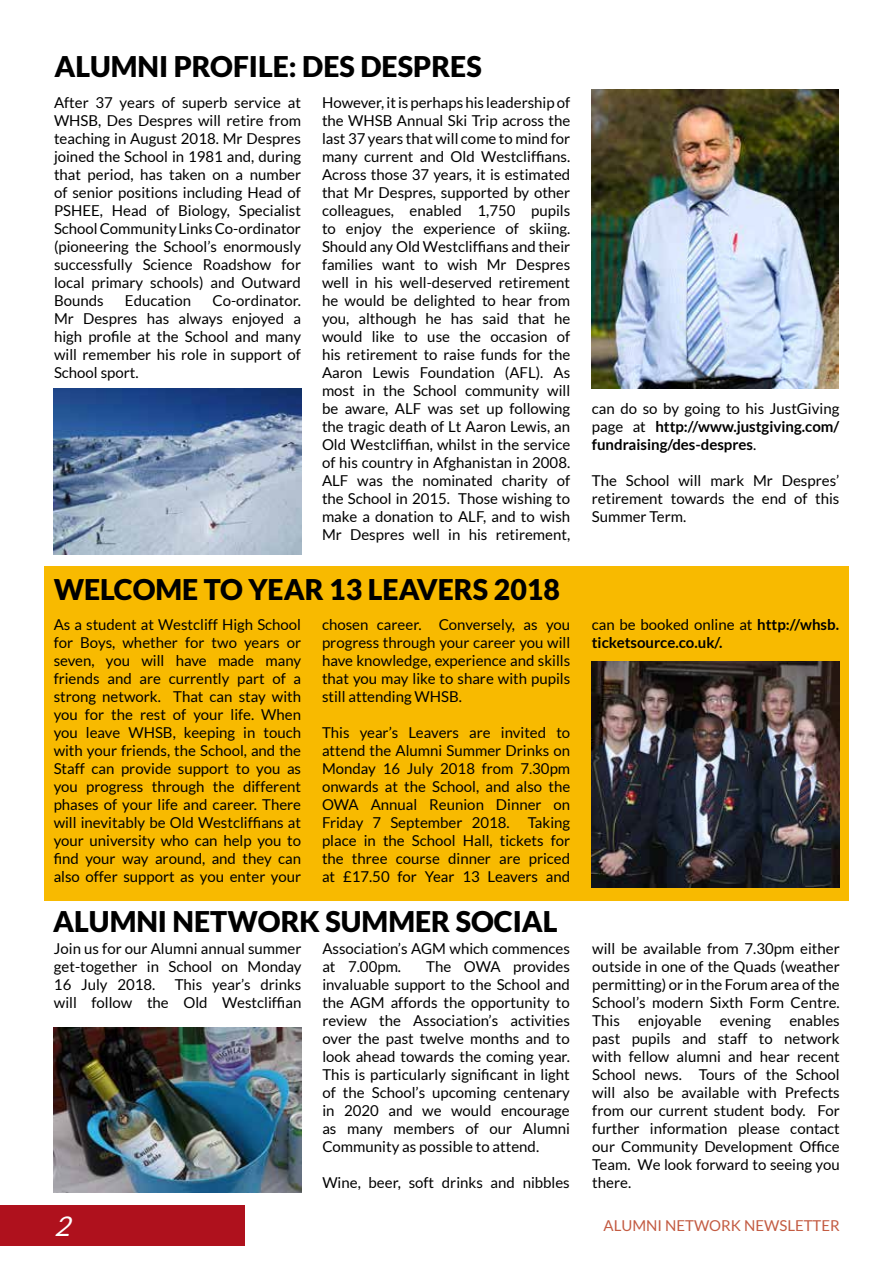
<style>
.page{position:relative;width:893px;height:1263px;background:#fff}
.page>*{position:absolute;margin:0;border:0;box-sizing:border-box;transform-origin:0 0}
.t1{font:900 28.5px "Lato";color:#000}
.t2{font:italic 27px "Lato";color:#fff}
.t3{font:15px/18px "Lato";color:#000;text-align:justify}
.t4{font:700 15px/18px "Lato";color:#000;text-align:justify}
.t5{font:15px "Lato";color:#c35b42}
.s1{font-weight:400}
</style>
<div class="page">
<div style="left:0;top:1205px;width:245px;height:40px;background:#af111d"></div>
<div style="left:44px;top:566px;width:804px;height:335px;background:#f8ba00"></div>
<img style="left:54px;top:1027px;width:247px;height:165px">
<img style="left:54px;top:389px;width:247px;height:166px">
<img style="left:592px;top:89px;width:246px;height:300px">
<img style="left:591px;top:661px;width:248px;height:227px">
<h1 class="t1" style="left:54px;top:50px;width:429px">ALUMNI PROFILE: DES DESPRES</h1>
<p class="t3" style="left:322px;top:93px;width:250px">However, it is perhaps his leadership of the WHSB Annual Ski Trip across the last 37 years that will come to mind for many current and Old Westcliffians.<br>Across those 37 years, it is estimated that Mr Despres, supported by other colleagues, enabled 1,750 pupils to enjoy the experience of skiing.<br>Should any Old Westcliffians and their families want to wish Mr Despres well in his well-deserved retirement he would be delighted to hear from you, although he has said that he would like to use the occasion of his retirement to raise funds for the Aaron Lewis Foundation (AFL). As most in the School community will be aware, ALF was set up following the tragic death of Lt Aaron Lewis, an Old Westcliffian, whilst in the service of his country in Afghanistan in 2008.<br>ALF was the nominated charity of the School in 2015. Those wishing to make a donation to ALF, and to wish Mr Despres well in his retirement,</p>
<p class="t3" style="left:54px;top:93px;width:249px">After 37 years of superb service at WHSB, Des Despres will retire from teaching in August 2018. Mr Despres joined the School in 1981 and, during that period, has taken on a number of senior positions including Head of PSHEE, Head of Biology, Specialist School Community Links Co-ordinator (pioneering the School’s enormously successfully Science Roadshow for local primary schools) and Outward Bounds</p>
<p class="t3" style="left:54px;top:291px;width:249px;text-indent:158px">Co-ordinator.<br>Mr Despres has always enjoyed a high profile at the School and many will remember his role in support of School sport.</p>
<p class="t3" style="left:125px;top:291px;width:68px">Education</p>
<h1 class="t1" style="left:54px;top:573px;width:508px">WELCOME TO YEAR 13 LEAVERS 2018</h1>
<p class="t3" style="left:54px;top:615px;width:249px">As a student at Westcliff High School for Boys, whether for two years or seven, you will have made many friends and are currently part of a strong network. That can stay with you for the rest of your life. When you leave WHSB, keeping in touch with your friends, the School, and the Staff can provide support to you as you progress through the different phases of your life and career. There will inevitably be Old Westcliffians at your university who can help you to find your way around, and they can also offer support as you enter your</p>
<p class="t3" style="left:322px;top:615px;width:250px">chosen career. Conversely, as you progress through your career you will have knowledge, experience and skills that you may like to share with pupils still attending WHSB.</p>
<p class="t3" style="left:322px;top:723px;width:250px">This year’s Leavers are invited to attend the Alumni Summer Drinks on Monday 16 July 2018 from 7.30pm onwards at the School, and also the OWA Annual Reunion Dinner on Friday 7 September 2018. Taking place in the School Hall, tickets for the three course dinner are priced at £17.50 for Year 13 Leavers and</p>
<h1 class="t1" style="left:53px;top:904px;width:506px">ALUMNI NETWORK SUMMER SOCIAL</h1>
<p class="t3" style="left:54px;top:939px;width:249px">Join us for our Alumni annual summer get-together in School on Monday 16 July 2018.</p>
<p class="t3" style="left:322px;top:939px;width:249px">Association’s AGM which commences at 7.00pm.</p>
<p class="t3" style="left:322px;top:957px;width:249px;text-indent:104px">The OWA provides invaluable support to the School and the AGM affords the opportunity to review the Association’s activities over the past twelve months and to look ahead towards the coming year.<br>This is particularly significant in light of the School’s upcoming centenary in 2020 and we would encourage as many members of our Alumni Community as possible to attend.</p>
<p class="t3" style="left:322px;top:1173px;width:249px">Wine, beer, soft drinks and nibbles</p>
<p class="t3" style="left:54px;top:975px;width:249px;text-align:right">This year’s drinks<br>will follow the Old Westcliffian</p>
<p class="t4" style="left:592px;top:399px;width:249px"><span class="s1">can do so by going to his JustGiving page at</span> http://www.justgiving.com/ fundraising/des-despres<span class="s1">.</span></p>
<p class="t3" style="left:592px;top:471px;width:249px">The School will mark Mr Despres’ retirement towards the end of this Summer Term.</p>
<p class="t4" style="left:592px;top:615px;width:249px"><span class="s1">can be booked online at</span> http://whsb. ticketsource.co.uk/.</p>
<p class="t3" style="left:592px;top:939px;width:249px">will be available from 7.30pm either outside in one of the Quads (weather permitting) or in the Forum area of the School’s modern Sixth Form Centre.<br>This enjoyable evening enables past pupils and staff to network with fellow alumni and hear recent School news. Tours of the School will also be available with Prefects from our current student body. For further information please contact our Community Development Office Team. We look forward to seeing you there.</p>
<h2 class="t2" style="left:54px;top:1211px;width:25px">2</h2>
<p class="t5" style="left:604px;top:1217px;width:238px">ALUMNI NETWORK NEWSLETTER</p>
</div>
